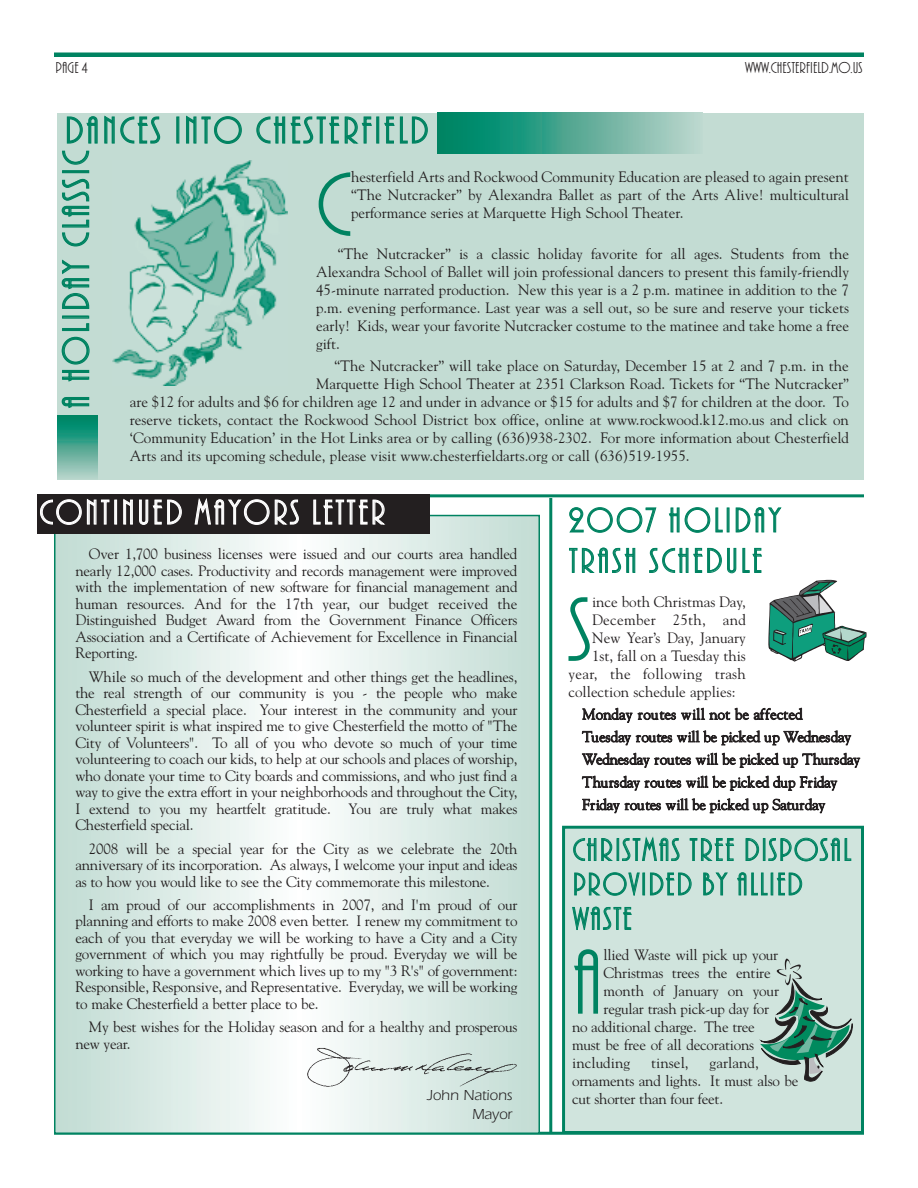
<style>
.page{position:relative;width:918px;height:1188px;background:#fff}
.page>*{position:absolute;margin:0;border:0;box-sizing:border-box;transform-origin:0 0}
.t1{font:95.4px "Plaza Plain";color:#008361}
.t2{font:39px "Plaza Plain";letter-spacing:.08em;color:#008361}
.t3{font:36px/40.5px "Plaza Plain";letter-spacing:.085em;color:#008361}
.t4{font:36px "Plaza Plain";letter-spacing:.08em;color:#fff}
.t5{font:33px/34.5px "Plaza Plain";letter-spacing:.055em;color:#008361}
.t6{font:16.5px "Plaza Plain";color:#231f20}
.t7{font:15px/16.5px "Goudy";color:#231f20;text-align:justify}
.t8{font:15px/22.6px "Goudy";letter-spacing:-.02em;color:#231f20}
.t9{font:15px "Goudy";letter-spacing:.02em;color:#231f20}
.t10{font:15px/18.8px "Itc Eras";color:#231f20;text-align:right}
</style>
<div class="page">
<div style="left:57px;top:113px;width:807px;height:366px;background:#c3dcd3"></div>
<div style="left:54px;top:52px;width:810px;height:5px;background:#008361"></div>
<svg style="left:57px;top:416px;width:41px;height:63px;background:#4ea893"></svg>
<svg style="left:438px;top:113px;width:257px;height:40px;background:#4ca792"></svg>
<img style="left:112px;top:160px;width:176px;height:226px">
<hr style="left:54px;top:494px;width:810px;height:3px;background:#008361">
<hr style="left:54px;top:1132px;width:810px;height:3px;background:#008361">
<hr style="left:549px;top:498px;width:3px;height:636px;background:#008361">
<svg style="left:768px;top:580px;width:99px;height:82px"></svg>
<div style="left:566px;top:830px;width:294px;height:300px;background:#d0e4dd"></div>
<div style="left:567px;top:829px;width:294px;height:271px;background:#d0e4dd"></div>
<div style="left:562px;top:826px;width:302px;height:308px;border:3px solid #008361"></div>
<svg style="left:760px;top:959px;width:92px;height:122px"></svg>
<svg style="left:57px;top:518px;width:480px;height:613px"></svg>
<div style="left:38px;top:494px;width:392px;height:40px;background:#231f20"></div>
<img style="left:301px;top:1039px;width:222px;height:51px">
<p class="t6" style="left:56px;top:62px;width:34px">PAGE 4</p>
<p class="t6" style="left:745px;top:62px;width:119px">WWW.CHESTERFIELD.MO.US</p>
<h2 class="t2" style="left:65px;top:117px;width:365px">DANCES INTO CHESTERFIELD</h2>
<h1 class="t1" style="left:316px;top:172px;width:37px">C</h1>
<p class="t7" style="left:351px;top:168px;width:500px;line-height:18px">hesterfield Arts and Rockwood Community Education are pleased to again present “The Nutcracker” by Alexandra Ballet as part of the Arts Alive! multicultural performance series at Marquette High School Theater.</p>
<p class="t7" style="left:316px;top:244px;width:535px;line-height:18px;text-indent:22px">“The Nutcracker” is a classic holiday favorite for all ages. Students from the Alexandra School of Ballet will join professional dancers to present this family-friendly 45-minute narrated production. New this year is a 2 p.m. matinee in addition to the 7 p.m. evening performance. Last year was a sell out, so be sure and reserve your tickets early! Kids, wear your favorite Nutcracker costume to the matinee and take home a free gift.</p>
<p class="t7" style="left:334px;top:358px;width:516px">“The Nutcracker” will take place on Saturday, December 15 at 2 and 7 p.m. in the</p>
<p class="t7" style="left:316px;top:376px;width:535px">Marquette High School Theater at 2351 Clarkson Road. Tickets for “The Nutcracker”</p>
<p class="t7" style="left:130px;top:394px;width:721px">are $12 for adults and $6 for children age 12 and under in advance or $15 for adults and $7 for children at the door. To</p>
<p class="t7" style="left:130px;top:412px;width:721px">reserve tickets, contact the Rockwood School District box office, online at www.rockwood.k12.mo.us and click on</p>
<p class="t7" style="left:130px;top:430px;width:721px">‘Community Education’ in the Hot Links area or by calling (636)938-2302. For more information about Chesterfield</p>
<p class="t7" style="left:130px;top:448px;width:561px">Arts and its upcoming schedule, please visit www.chesterfieldarts.org or call (636)519-1955.</p>
<h2 class="t2" style="left:63px;top:408px;width:259px;rotate:-90deg">A HOLIDAY CLASSIC</h2>
<h3 class="t4" style="left:40px;top:500px;width:347px">CONTINUED MAYORS LETTER</h3>
<p class="t7" style="left:75px;top:546px;width:444px;text-indent:14px">Over 1,700 business licenses were issued and our courts area handled nearly 12,000 cases. Productivity and records management were improved with the implementation of new software for financial management and human resources. And for the 17th year, our budget received the Distinguished Budget Award from the Government Finance Officers Association and a Certificate of Achievement for Excellence in Financial Reporting.</p>
<p class="t7" style="left:75px;top:668px;width:444px;text-indent:14px">While so much of the development and other things get the headlines, the real strength of our community is you - the people who make Chesterfield a special place. Your interest in the community and your volunteer spirit is what inspired me to give Chesterfield the motto of "The City of Volunteers". To all of you who devote so much of your time volunteering to coach our kids, to help at our schools and places of worship, who donate your time to City boards and commissions, and who just find a way to give the extra effort in your neighborhoods and throughout the City, I extend to you my heartfelt gratitude. You are truly what makes Chesterfield special.</p>
<p class="t7" style="left:75px;top:840px;width:444px;text-indent:14px">2008 will be a special year for the City as we celebrate the 20th anniversary of its incorporation. As always, I welcome your input and ideas as to how you would like to see the City commemorate this milestone.</p>
<p class="t7" style="left:75px;top:896px;width:444px;text-indent:14px">I am proud of our accomplishments in 2007, and I'm proud of our planning and efforts to make 2008 even better. I renew my commitment to each of you that everyday we will be working to have a City and a City government of which you may rightfully be proud. Everyday we will be working to have a government which lives up to my "3 R's" of government:<br>Responsible, Responsive, and Representative. Everyday, we will be working to make Chesterfield a better place to be.</p>
<p class="t7" style="left:75px;top:1019px;width:444px;text-indent:14px">My best wishes for the Holiday season and for a healthy and prosperous new year.</p>
<p class="t10" style="left:427px;top:1088px;width:87px">John Nations<br>Mayor</p>
<h3 class="t3" style="left:569px;top:503px;width:213px">2007 HOLIDAY<br>TRASH SCHEDULE</h3>
<h1 class="t1" style="left:568px;top:597px;width:25px">S</h1>
<p class="t7" style="left:592px;top:593px;width:155px">ince both Christmas Day,</p>
<p class="t9" style="left:592px;top:611px;width:155px">December 25th, and</p>
<p class="t7" style="left:592px;top:629px;width:155px">New Year’s Day, January</p>
<p class="t7" style="left:592px;top:647px;width:155px">1st, fall on a Tuesday this</p>
<p class="t9" style="left:568px;top:665px;width:179px">year, the following trash</p>
<p class="t7" style="left:568px;top:683px;width:168px">collection schedule applies:</p>
<p class="t8" style="left:582px;top:703px;width:279px">Monday routes will not be affected<br>Tuesday routes will be picked up Wednesday Wednesday routes will be picked up Thursday Thursday routes will be picked dup Friday Friday routes will be picked up Saturday</p>
<h3 class="t5" style="left:573px;top:836px;width:280px">CHRISTMAS TREE DISPOSAL<br>PROVIDED BY ALLIED<br>WASTE</h3>
<h1 class="t1" style="left:572px;top:950px;width:33px">A</h1>
<p class="t7" style="left:604px;top:946px;width:176px">llied Waste will pick up your</p>
<p class="t7" style="left:604px;top:964px;width:169px">Christmas trees the entire</p>
<p class="t7" style="left:604px;top:982px;width:177px">month of January on your</p>
<p class="t7" style="left:604px;top:1000px;width:167px">regular trash pick-up day for</p>
<p class="t7" style="left:572px;top:1018px;width:184px">no additional charge. The tree</p>
<p class="t7" style="left:572px;top:1036px;width:184px">must be free of all decorations</p>
<p class="t7" style="left:572px;top:1054px;width:60px">including</p>
<p class="t7" style="left:651px;top:1054px;width:39px">tinsel,</p>
<p class="t7" style="left:572px;top:1053px;width:228px;line-height:18px;text-align:left;text-indent:138px">garland, ornaments and lights. It must also be cut shorter than four feet.</p>
</div>
